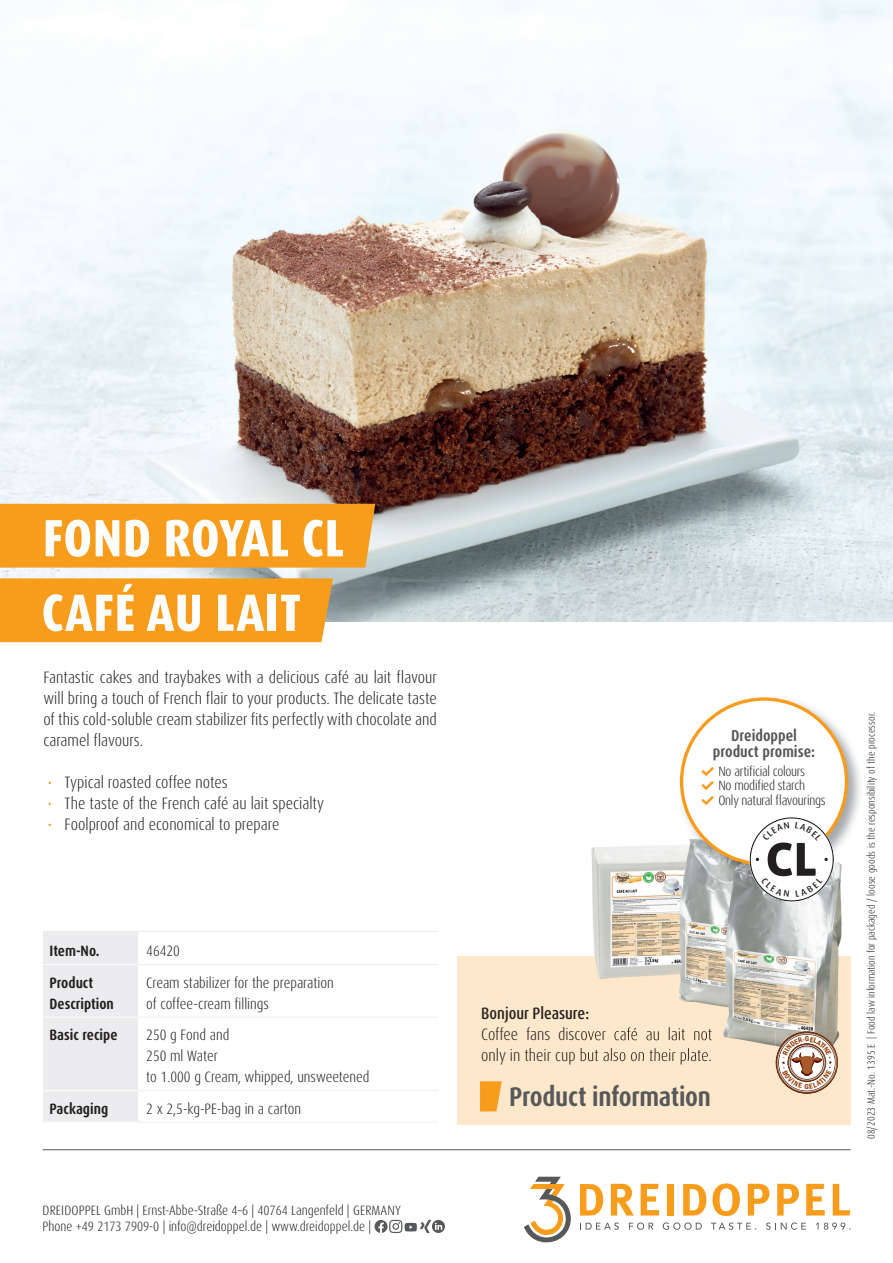
<style>
.page{position:relative;width:893px;height:1263px;background:#fff}
.page>*{position:absolute;margin:0;border:0;box-sizing:border-box;transform-origin:0 0}
.t1{font:800 condensed 52.5px "Dax Pro";letter-spacing:.01em;color:#fff}
.t2{font:700 condensed 27px "Dax Pro";letter-spacing:-.01em;color:#57585a}
.t3{font:300 condensed 16.5px/21px "Dax Pro";color:#231f20;text-align:justify}
.t4{font:500 condensed 16.5px "Dax Pro";color:#231f20}
.t5{font:700 condensed 15.75px/16.5px "Dax Pro";color:#57585a;text-align:center}
.t6{font:300 condensed 15px/21px "Dax Pro";color:#231f20}
.t7{font:700 condensed 15px/21px "Dax Pro";color:#231f20}
.t8{font:300 condensed 13.5px/16.2px "Dax Pro";color:#231f20}
.t9{font:300 condensed 13.5px/14.4px "Dax Pro";letter-spacing:-.02em;color:#231f20}
.t10{font:300 condensed 10.5px "Dax Pro";color:#231f20}
.t11{font:7.65px "Franklin Gothic URW Con Dem";color:#963c05}
.s1{color:#f89c1c}
</style>
<div class="page">
<img style="left:0;top:0;width:893px;height:621px">
<hr style="left:43px;top:1149px;width:808px;height:1px;background:#57585a">
<div style="left:0;top:504px;width:375px;height:64px;background:#f89c1c"></div>
<div style="left:44px;top:932px;width:93px;height:190px;background:#ececee"></div>
<hr style="left:43px;top:931px;width:1px;height:34px;background:#ececee">
<hr style="left:137px;top:931px;width:1px;height:34px;background:#ececee">
<hr style="left:43px;top:965px;width:1px;height:52px;background:#ececee">
<hr style="left:137px;top:965px;width:1px;height:52px;background:#ececee">
<hr style="left:43px;top:1017px;width:1px;height:74px;background:#ececee">
<hr style="left:137px;top:1017px;width:1px;height:74px;background:#ececee">
<hr style="left:43px;top:1091px;width:1px;height:31px;background:#ececee">
<hr style="left:137px;top:1091px;width:1px;height:31px;background:#ececee">
<hr style="left:43px;top:931px;width:95px;height:1px;background:#ececee">
<hr style="left:138px;top:931px;width:300px;height:1px;background:#ececee">
<hr style="left:138px;top:964px;width:300px;height:1px;background:#ececee">
<hr style="left:138px;top:1017px;width:300px;height:1px;background:#ececee">
<hr style="left:138px;top:1090px;width:300px;height:1px;background:#ececee">
<hr style="left:138px;top:1122px;width:300px;height:1px;background:#ececee">
<hr style="left:44px;top:964px;width:94px;height:1px;background:#fff">
<hr style="left:44px;top:1017px;width:94px;height:1px;background:#fff">
<hr style="left:44px;top:1090px;width:94px;height:1px;background:#fff">
<div style="left:458px;top:956px;width:393px;height:168px;background:#fee8cb"></div>
<svg style="left:480px;top:1081px;width:22px;height:30px"></svg>
<div style="left:0;top:578px;width:333px;height:64px;background:#f89c1c"></div>
<svg style="left:375px;top:1220px;width:70px;height:13px"></svg>
<svg style="left:580px;top:1184px;width:23px;height:31px"></svg>
<svg style="left:611px;top:1184px;width:23px;height:31px"></svg>
<svg style="left:641px;top:1184px;width:18px;height:31px"></svg>
<div style="left:667px;top:1184px;width:7px;height:31px;background:#f89c1c"></div>
<svg style="left:683px;top:1184px;width:23px;height:31px"></svg>
<svg style="left:712px;top:1183px;width:28px;height:33px"></svg>
<svg style="left:748px;top:1184px;width:21px;height:31px"></svg>
<svg style="left:777px;top:1184px;width:22px;height:31px"></svg>
<svg style="left:806px;top:1184px;width:19px;height:31px"></svg>
<svg style="left:833px;top:1184px;width:18px;height:31px"></svg>
<svg style="left:580px;top:1222px;width:39px;height:8px"></svg>
<svg style="left:629px;top:1222px;width:24px;height:8px"></svg>
<svg style="left:663px;top:1222px;width:39px;height:8px"></svg>
<svg style="left:711px;top:1222px;width:45px;height:8px"></svg>
<svg style="left:766px;top:1222px;width:40px;height:8px"></svg>
<svg style="left:816px;top:1222px;width:35px;height:8px"></svg>
<svg style="left:524px;top:1177px;width:47px;height:65px"></svg>
<img style="left:584px;top:845px;width:106px;height:196px">
<img style="left:690px;top:881px;width:152px;height:165px">
<img style="left:584px;top:1006px;width:5px;height:17px">
<img style="left:584px;top:1027px;width:128px;height:13px">
<img style="left:584px;top:1048px;width:124px;height:11px">
<img style="left:679px;top:699px;width:181px;height:131px">
<img style="left:678px;top:830px;width:172px;height:51px">
<div style="left:682px;top:699px;width:164px;height:165px;background:#fff;border-radius:50%"></div>
<svg style="left:749px;top:817px;width:85px;height:85px"></svg>
<img style="left:776px;top:1031px;width:62px;height:63px">
<svg style="left:779px;top:1034px;width:56px;height:57px"></svg>
<svg style="left:756px;top:822px;width:72px;height:75px"></svg>
<svg style="left:781px;top:1036px;width:52px;height:53px;background:#d4c1b7"></svg>
<h1 class="t1" style="left:43px;top:504px;width:303px">FOND ROYAL CL</h1>
<h1 class="t1" style="left:42px;top:579px;width:261px">CAFÉ AU LAIT</h1>
<p class="t3" style="left:43px;top:667px;width:395px">Fantastic cakes and traybakes with a delicious café au lait flavour will bring a touch of French flair to your products. The delicate taste of this cold-soluble cream stabilizer fits perfectly with chocolate and caramel flavours.</p>
<p class="t3" style="left:48px;top:772px;width:182px"><span class="s1">•</span> Typical roasted coffee notes</p>
<p class="t3" style="left:48px;top:793px;width:278px"><span class="s1">•</span> The taste of the French café au lait specialty</p>
<p class="t3" style="left:48px;top:814px;width:233px"><span class="s1">•</span> Foolproof and economical to prepare</p>
<p class="t7" style="left:50px;top:940px;width:52px">Item-No.</p>
<p class="t6" style="left:146px;top:940px;width:35px">46420</p>
<p class="t7" style="left:50px;top:972px;width:66px">Product<br>Description</p>
<p class="t6" style="left:146px;top:972px;width:189px">Cream stabilizer for the preparation of coffee-cream fillings</p>
<p class="t7" style="left:50px;top:1024px;width:69px">Basic recipe</p>
<p class="t6" style="left:146px;top:1024px;width:225px">250 g Fond and<br>250 ml Water<br>to 1.000 g Cream, whipped, unsweetened</p>
<p class="t7" style="left:50px;top:1098px;width:60px">Packaging</p>
<p class="t6" style="left:146px;top:1098px;width:156px">2 x 2,5-kg-PE-bag in a carton</p>
<p class="t8" style="left:43px;top:1202px;width:360px">DREIDOPPEL GmbH | Ernst-Abbe-Straße 4–6 | 40764 Langenfeld | GERMANY<br>Phone +49 2173 7909-0 | info@dreidoppel.de | www.dreidoppel.de |</p>
<p class="t5" style="left:713px;top:727px;width:104px">Dreidoppel product promise:</p>
<p class="t9" style="left:718px;top:764px;width:109px">No artificial colours<br>No modified starch<br>Only natural flavourings</p>
<p class="t4" style="left:481px;top:1003px;width:109px">Bonjour Pleasure:</p>
<p class="t3" style="left:481px;top:1045px;width:232px">only in their cup but also on their plate.</p>
<h2 class="t2" style="left:509px;top:1079px;width:203px">Product information</h2>
<p class="t11" style="left:804px;top:1082px;width:6px">G</p>
<p class="t10" style="left:864px;top:1139px;width:428px;rotate:-90deg">08/2023 Mat.-No. 1395 E | Food law information for packaged / loose goods is the responsibility of the processor.</p>
</div>
